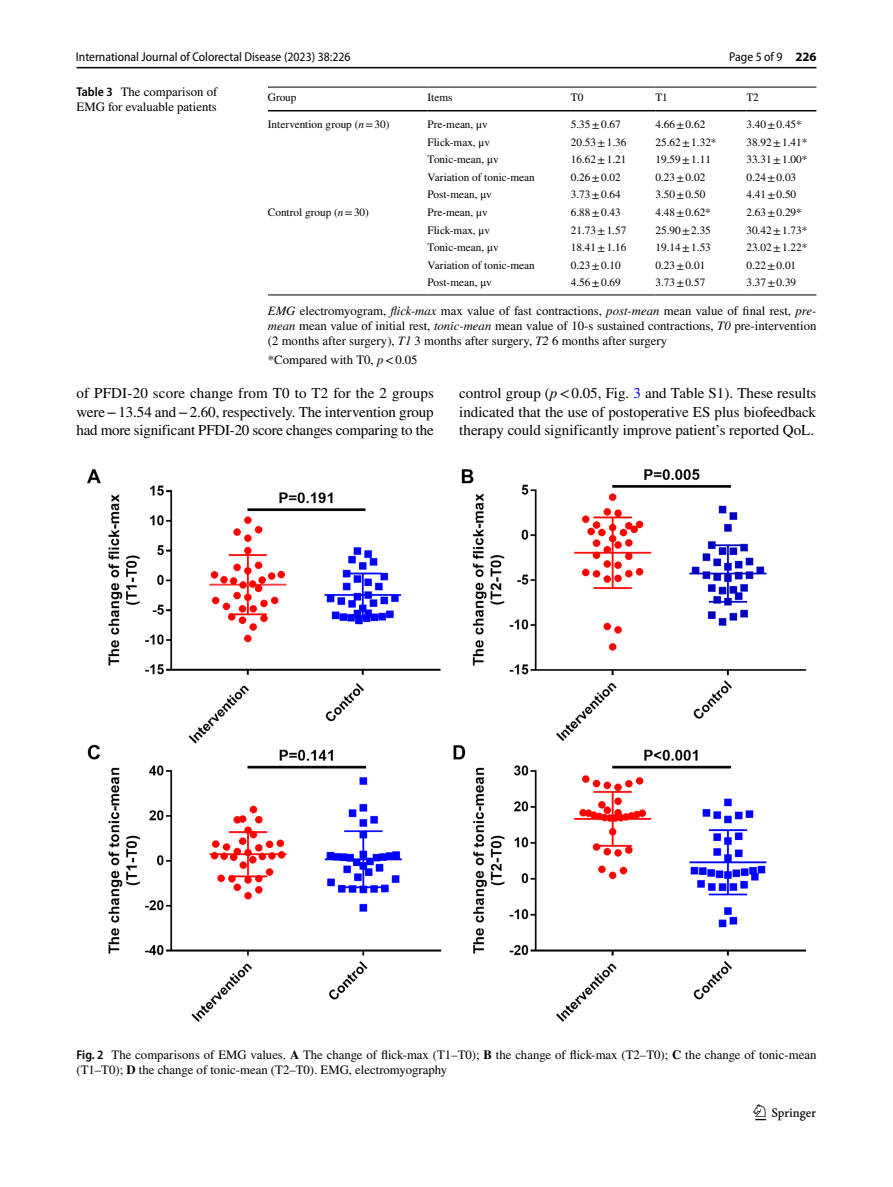
<style>
.page{position:relative;width:893px;height:1187px;background:#fff}
.page>*{position:absolute;margin:0;border:0;box-sizing:border-box;transform-origin:0 0}
.t1{font:22.5px "Springnew Regular 3";color:#000}
.t2{font:15px/18.8px "STIX";letter-spacing:-.01em;color:#000;text-align:justify}
.t3{font:12.75px/15px "STIX";color:#000}
.t4{font:semi-condensed 12.75px "Myriad Pro";color:#000}
.t5{font:11.25px "STIX";color:#000}
.s1{font-weight:700;font-stretch:normal}
.s2{font-family:"Myriad Pro";font-weight:600;font-stretch:semi-condensed}
.s3{font-style:italic}
.s4{color:#00f}
.s5{font-weight:700}
</style>
<div class="page">
<hr style="left:77px;top:67px;width:739px;height:1px;background:#000">
<hr style="left:268px;top:87px;width:159px;height:1px;background:#000">
<hr style="left:268px;top:110px;width:159px;height:1px;background:#000">
<hr style="left:427px;top:87px;width:144px;height:1px;background:#000">
<hr style="left:427px;top:110px;width:144px;height:1px;background:#000">
<hr style="left:571px;top:87px;width:84px;height:1px;background:#000">
<hr style="left:571px;top:110px;width:84px;height:1px;background:#000">
<hr style="left:655px;top:87px;width:91px;height:1px;background:#000">
<hr style="left:655px;top:110px;width:91px;height:1px;background:#000">
<hr style="left:746px;top:87px;width:70px;height:1px;background:#000">
<hr style="left:746px;top:110px;width:70px;height:1px;background:#000">
<hr style="left:268px;top:294px;width:159px;height:1px;background:#000">
<hr style="left:427px;top:294px;width:144px;height:1px;background:#000">
<hr style="left:571px;top:294px;width:84px;height:1px;background:#000">
<hr style="left:655px;top:294px;width:91px;height:1px;background:#000">
<hr style="left:746px;top:294px;width:70px;height:1px;background:#000">
<img style="left:87px;top:469px;width:720px;height:553px">
<p class="t4" style="left:76px;top:49px;width:276px">International Journal of Colorectal Disease (2023) 38:226</p>
<p class="t4" style="left:729px;top:50px;width:89px">Page 5 of 9 <span class="s1">226</span></p>
<p class="t3" style="left:77px;top:85px;width:142px"><span class="s2">Table 3</span> The comparison of<br>EMG for evaluable patients</p>
<p class="t5" style="left:268px;top:89px;width:30px">Group</p>
<p class="t5" style="left:427px;top:89px;width:26px">Items</p>
<p class="t5" style="left:571px;top:89px;width:14px">T0</p>
<p class="t5" style="left:655px;top:89px;width:14px">T1</p>
<p class="t5" style="left:746px;top:89px;width:14px">T2</p>
<p class="t5" style="left:268px;top:116px;width:123px">Intervention group (<span class="s3">n</span>=30)</p>
<p class="t5" style="left:427px;top:116px;width:62px">Pre-mean, μv</p>
<p class="t5" style="left:571px;top:116px;width:51px">5.35±0.67</p>
<p class="t5" style="left:655px;top:116px;width:51px">4.66±0.62</p>
<p class="t5" style="left:746px;top:116px;width:57px">3.40±0.45*</p>
<p class="t5" style="left:427px;top:134px;width:64px">Flick-max, μv</p>
<p class="t5" style="left:571px;top:134px;width:57px">20.53±1.36</p>
<p class="t5" style="left:655px;top:134px;width:63px">25.62±1.32*</p>
<p class="t5" style="left:746px;top:134px;width:63px">38.92±1.41*</p>
<p class="t5" style="left:427px;top:152px;width:73px">Tonic-mean, μv</p>
<p class="t5" style="left:571px;top:152px;width:57px">16.62±1.21</p>
<p class="t5" style="left:655px;top:152px;width:57px">19.59±1.11</p>
<p class="t5" style="left:746px;top:152px;width:63px">33.31±1.00*</p>
<p class="t5" style="left:427px;top:169px;width:109px">Variation of tonic-mean</p>
<p class="t5" style="left:571px;top:169px;width:51px">0.26±0.02</p>
<p class="t5" style="left:655px;top:169px;width:51px">0.23±0.02</p>
<p class="t5" style="left:746px;top:169px;width:51px">0.24±0.03</p>
<p class="t5" style="left:427px;top:187px;width:66px">Post-mean, μv</p>
<p class="t5" style="left:571px;top:187px;width:51px">3.73±0.64</p>
<p class="t5" style="left:655px;top:187px;width:51px">3.50±0.50</p>
<p class="t5" style="left:746px;top:187px;width:51px">4.41±0.50</p>
<p class="t5" style="left:268px;top:204px;width:103px">Control group (<span class="s3">n</span>=30)</p>
<p class="t5" style="left:427px;top:204px;width:62px">Pre-mean, μv</p>
<p class="t5" style="left:571px;top:204px;width:51px">6.88±0.43</p>
<p class="t5" style="left:655px;top:204px;width:57px">4.48±0.62*</p>
<p class="t5" style="left:746px;top:204px;width:57px">2.63±0.29*</p>
<p class="t5" style="left:427px;top:222px;width:64px">Flick-max, μv</p>
<p class="t5" style="left:571px;top:222px;width:57px">21.73±1.57</p>
<p class="t5" style="left:655px;top:222px;width:57px">25.90±2.35</p>
<p class="t5" style="left:746px;top:222px;width:63px">30.42±1.73*</p>
<p class="t5" style="left:427px;top:239px;width:73px">Tonic-mean, μv</p>
<p class="t5" style="left:571px;top:239px;width:57px">18.41±1.16</p>
<p class="t5" style="left:655px;top:239px;width:57px">19.14±1.53</p>
<p class="t5" style="left:746px;top:239px;width:63px">23.02±1.22*</p>
<p class="t5" style="left:427px;top:257px;width:109px">Variation of tonic-mean</p>
<p class="t5" style="left:571px;top:257px;width:51px">0.23±0.10</p>
<p class="t5" style="left:655px;top:257px;width:51px">0.23±0.01</p>
<p class="t5" style="left:746px;top:257px;width:51px">0.22±0.01</p>
<p class="t5" style="left:427px;top:275px;width:66px">Post-mean, μv</p>
<p class="t5" style="left:571px;top:275px;width:51px">4.56±0.69</p>
<p class="t5" style="left:655px;top:275px;width:51px">3.73±0.57</p>
<p class="t5" style="left:746px;top:275px;width:51px">3.37±0.39</p>
<p class="t3" style="left:268px;top:304px;width:550px;text-align:justify"><span class="s3">EMG</span> electromyogram, <span class="s3">flick-max</span> max value of fast contractions, <span class="s3">post-mean</span> mean value of final rest, <span class="s3">pre&shy;mean</span> mean value of initial rest, <span class="s3">tonic-mean</span> mean value of 10-s sustained contractions, <span class="s3">T0</span> pre-intervention (2 months after surgery), <span class="s3">T1</span> 3 months after surgery, <span class="s3">T2</span> 6 months after surgery</p>
<p class="t3" style="left:268px;top:353px;width:151px">*Compared with T0, <span class="s3">p</span>&lt;0.05</p>
<h2 class="t2" style="left:77px;top:384px;width:359px">of PFDI-20 score change from T0 to T2 for the 2 groups were−13.54 and−2.60, respectively. The intervention group had more significant PFDI-20 score changes comparing to the</h2>
<h2 class="t2" style="left:459px;top:384px;width:359px">control group (<span class="s3">p</span>&lt;0.05, Fig. <span class="s4">3</span> and Table S1). These results indicated that the use of postoperative ES plus biofeedback therapy could significantly improve patient’s reported QoL.</h2>
<p class="t3" style="left:77px;top:1047px;width:741px"><span class="s2">Fig. 2</span> The comparisons of EMG values. <span class="s5">A</span> The change of flick-max (T1–T0); <span class="s5">B</span> the change of flick-max (T2–T0); <span class="s5">C</span> the change of tonic-mean (T1–T0); <span class="s5">D</span> the change of tonic-mean (T2–T0). EMG, electromyography</p>
<h1 class="t1" style="left:755px;top:1104px;width:62px">1 3</h1>
</div>
